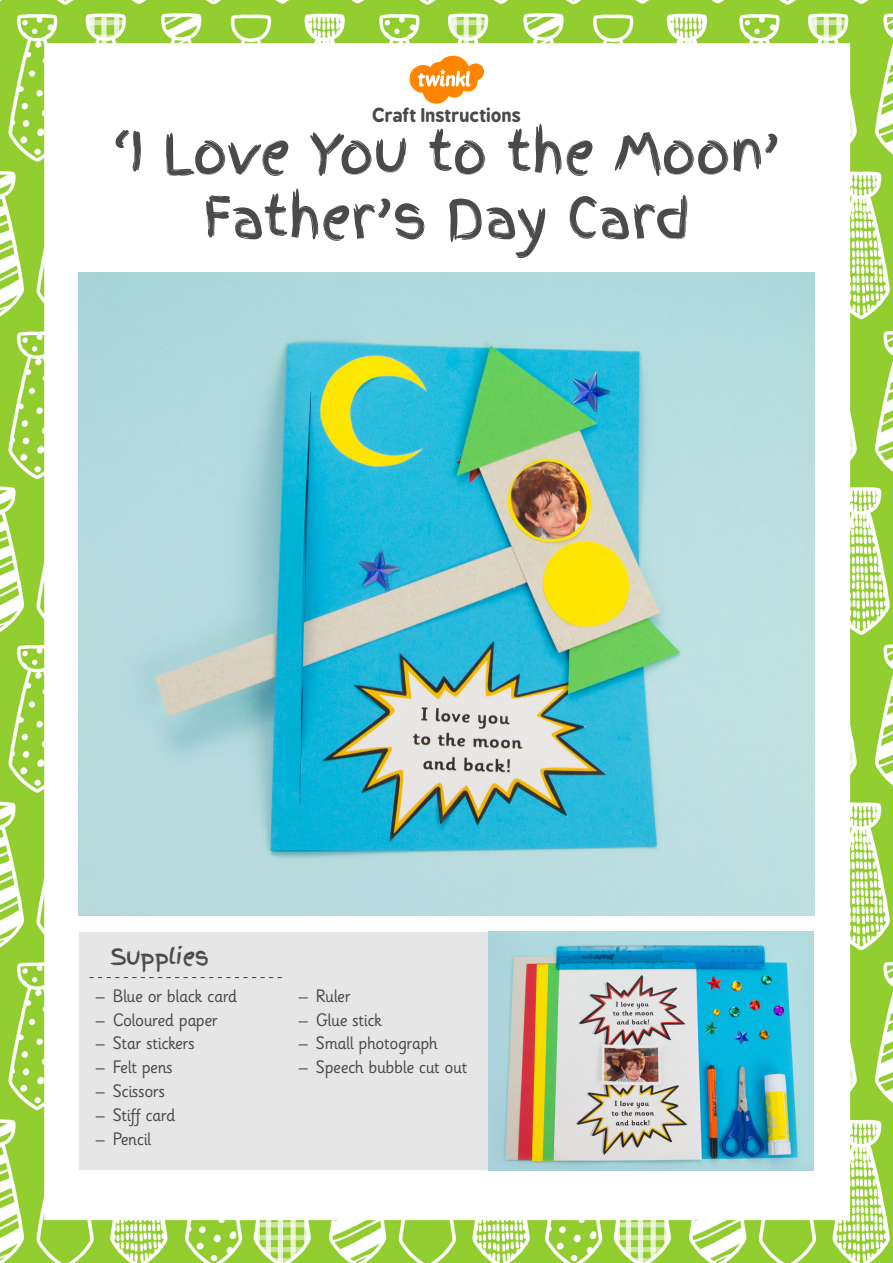
<style>
.page{position:relative;width:893px;height:1263px;background:#fff}
.page>*{position:absolute;margin:0;border:0;box-sizing:border-box;transform-origin:0 0}
.t1{font:54px/64.8px "Finger Paint";letter-spacing:-.015em;color:#4a4a4a;text-align:center}
.t2{font:22.5px "Finger Paint";letter-spacing:-.025em;color:#4a4a4a}
.t3{font:18px "Sassoon Infant Rg";letter-spacing:-.025em;color:#4a4a4a}
.t4{font:700 18px "B Preplay";letter-spacing:.005em;color:#4a4a4a}
</style>
<div class="page">
<img style="left:0;top:0;width:893px;height:1263px">
<img style="left:406px;top:54px;width:81px;height:51px">
<img style="left:79px;top:272px;width:735px;height:643px">
<div style="left:79px;top:932px;width:735px;height:238px;background:#e6e6e6"></div>
<svg style="left:89px;top:977px;width:193px;height:1px"></svg>
<img style="left:489px;top:932px;width:325px;height:238px">
<p class="t4" style="left:372px;top:104px;width:150px">Craft Instructions</p>
<h1 class="t1" style="left:113px;top:121px;width:669px">‘I Love You to the Moon’<br>Father’s Day Card</h1>
<p class="t2" style="left:111px;top:941px;width:100px">Supplies</p>
<p class="t3" style="left:96px;top:986px;width:143px">– Blue or black card</p>
<p class="t3" style="left:96px;top:1010px;width:124px">– Coloured paper</p>
<p class="t3" style="left:96px;top:1033px;width:101px">– Star stickers</p>
<p class="t3" style="left:96px;top:1057px;width:79px">– Felt pens</p>
<p class="t3" style="left:96px;top:1081px;width:71px">– Scissors</p>
<p class="t3" style="left:96px;top:1105px;width:81px">– Stiff card</p>
<p class="t3" style="left:96px;top:1128px;width:57px">– Pencil</p>
<p class="t3" style="left:299px;top:986px;width:53px">– Ruler</p>
<p class="t3" style="left:299px;top:1010px;width:85px">– Glue stick</p>
<p class="t3" style="left:299px;top:1033px;width:140px">– Small photograph</p>
<p class="t3" style="left:299px;top:1057px;width:170px">– Speech bubble cut out</p>
</div>
